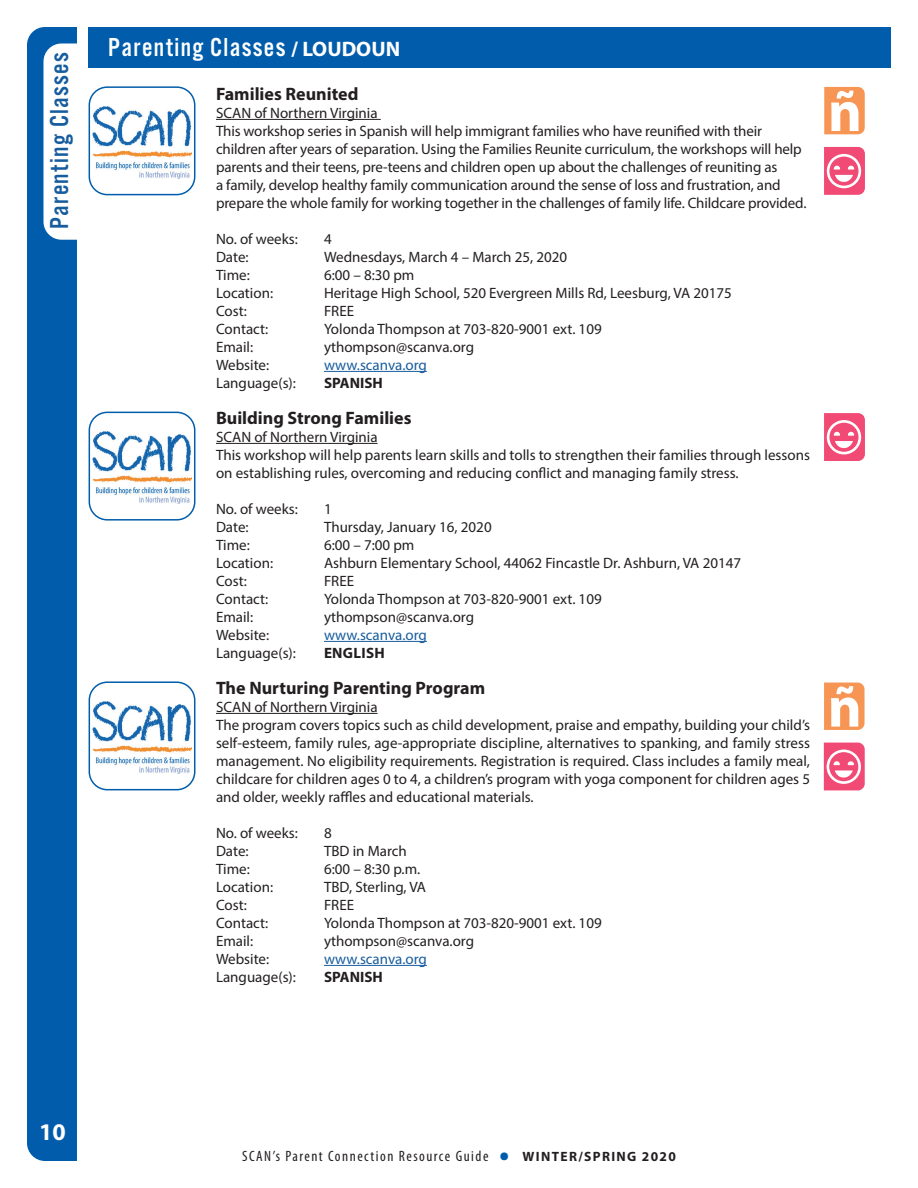
<style>
.page{position:relative;width:918px;height:1188px;background:#fff}
.page>*{position:absolute;margin:0;border:0;box-sizing:border-box;transform-origin:0 0}
.t1{font:700 condensed 36px "Myriad Pro";color:#015dab}
.t2{font:27px "Alternate Got No 3 D";letter-spacing:.05em;color:#fff}
.t3{font:27px "Alternate Got No 3 D";letter-spacing:.05em;color:#175d9e}
.t4{font:700 24px "Myriad Pro";color:#fff}
.t5{font:700 18px "Myriad Pro";color:#231f20}
.t6{font:15px/18px "Myriad Pro";color:#231f20}
.t7{font:15px "Myriad Pro";color:#175d9e}
.t8{font:condensed 15px "Myriad Pro";letter-spacing:.1em;color:#231f20}
.t9{font:700 15px "Myriad Pro";color:#231f20}
.t10{font:700 15px "Myriad Pro";letter-spacing:.02em;color:#231f20}
.t11{font:700 13.5px "Myriad Pro";letter-spacing:.1em;color:#231f20}
.s1{font-family:"Myriad Pro";font-weight:700;font-size:21px}
</style>
<div class="page">
<hr style="left:216px;top:119px;width:165px;height:1px;background:#231f20">
<hr style="left:324px;top:371px;width:103px;height:1px;background:#175d9e">
<hr style="left:216px;top:443px;width:162px;height:1px;background:#231f20">
<hr style="left:324px;top:641px;width:103px;height:1px;background:#175d9e">
<hr style="left:216px;top:713px;width:162px;height:1px;background:#231f20">
<hr style="left:324px;top:965px;width:103px;height:1px;background:#175d9e">
<div style="left:27px;top:27px;width:67px;height:1134px;background:#015dab;border-radius:18px"></div>
<div style="left:77px;top:19px;width:40px;height:1142px;background:#fff"></div>
<div style="left:44px;top:44px;width:64px;height:196px;background:#fff;border-radius:18px"></div>
<div style="left:89px;top:27px;width:802px;height:41px;background:#015dab"></div>
<div style="left:89px;top:86px;width:106px;height:109px;border:2px solid #015dab;border-radius:18px"></div>
<img style="left:93px;top:107px;width:98px;height:71px">
<div style="left:89px;top:412px;width:106px;height:109px;border:2px solid #015dab;border-radius:18px"></div>
<img style="left:93px;top:432px;width:98px;height:71px">
<svg style="left:824px;top:413px;width:41px;height:48px"></svg>
<svg style="left:824px;top:87px;width:41px;height:47px"></svg>
<svg style="left:824px;top:147px;width:41px;height:48px"></svg>
<div style="left:89px;top:681px;width:106px;height:109px;border:2px solid #015dab;border-radius:18px"></div>
<img style="left:93px;top:702px;width:98px;height:71px">
<svg style="left:824px;top:683px;width:41px;height:47px"></svg>
<svg style="left:824px;top:743px;width:41px;height:47px"></svg>
<h2 class="t3" style="left:45px;top:229px;width:179px;rotate:-90deg">Parenting Classes</h2>
<h2 class="t2" style="left:108px;top:33px;width:293px">Parenting Classes <span class="s1">/ LOUDOUN</span></h2>
<p class="t5" style="left:216px;top:82px;width:144px">Families Reunited</p>
<p class="t6" style="left:216px;top:104px;width:592px">SCAN of Northern Virginia<br>This workshop series in Spanish will help immigrant families who have reunified with their children after years of separation. Using the Families Reunite curriculum, the workshops will help parents and their teens, pre-teens and children open up about the challenges of reuniting as<br>a family, develop healthy family communication around the sense of loss and frustration, and prepare the whole family for working together in the challenges of family life. Childcare provided.</p>
<p class="t6" style="left:216px;top:230px;width:83px">No. of weeks:</p>
<p class="t6" style="left:324px;top:230px;width:9px">4</p>
<p class="t6" style="left:216px;top:248px;width:34px">Date:</p>
<p class="t6" style="left:324px;top:248px;width:245px">Wednesdays, March 4 – March 25, 2020</p>
<p class="t6" style="left:216px;top:266px;width:35px">Time:</p>
<p class="t6" style="left:324px;top:266px;width:92px">6:00 – 8:30 pm</p>
<p class="t6" style="left:216px;top:284px;width:59px">Location:</p>
<p class="t6" style="left:324px;top:284px;width:409px">Heritage High School, 520 Evergreen Mills Rd, Leesburg, VA 20175</p>
<p class="t6" style="left:216px;top:302px;width:32px">Cost:</p>
<p class="t6" style="left:324px;top:302px;width:32px">FREE</p>
<p class="t6" style="left:216px;top:320px;width:54px">Contact:</p>
<p class="t6" style="left:324px;top:320px;width:279px">Yolonda Thompson at 703-820-9001 ext. 109</p>
<p class="t6" style="left:216px;top:338px;width:39px">Email:</p>
<p class="t6" style="left:324px;top:338px;width:152px">ythompson@scanva.org</p>
<p class="t6" style="left:216px;top:356px;width:55px">Website:</p>
<p class="t7" style="left:324px;top:356px;width:104px">www.scanva.org</p>
<p class="t6" style="left:216px;top:374px;width:81px">Language(s):</p>
<p class="t9" style="left:324px;top:373px;width:60px">SPANISH</p>
<p class="t5" style="left:216px;top:406px;width:197px">Building Strong Families</p>
<p class="t6" style="left:216px;top:428px;width:596px">SCAN of Northern Virginia<br>This workshop will help parents learn skills and tolls to strengthen their families through lessons on establishing rules, overcoming and reducing conflict and managing family stress.</p>
<p class="t6" style="left:216px;top:500px;width:83px">No. of weeks:</p>
<p class="t6" style="left:324px;top:500px;width:9px">1</p>
<p class="t6" style="left:216px;top:518px;width:34px">Date:</p>
<p class="t6" style="left:324px;top:518px;width:169px">Thursday, January 16, 2020</p>
<p class="t6" style="left:216px;top:536px;width:35px">Time:</p>
<p class="t6" style="left:324px;top:536px;width:92px">6:00 – 7:00 pm</p>
<p class="t6" style="left:216px;top:554px;width:59px">Location:</p>
<p class="t6" style="left:324px;top:554px;width:419px">Ashburn Elementary School, 44062 Fincastle Dr. Ashburn, VA 20147</p>
<p class="t6" style="left:216px;top:572px;width:32px">Cost:</p>
<p class="t6" style="left:324px;top:572px;width:32px">FREE</p>
<p class="t6" style="left:216px;top:590px;width:54px">Contact:</p>
<p class="t6" style="left:324px;top:590px;width:279px">Yolonda Thompson at 703-820-9001 ext. 109</p>
<p class="t6" style="left:216px;top:608px;width:39px">Email:</p>
<p class="t6" style="left:324px;top:608px;width:152px">ythompson@scanva.org</p>
<p class="t6" style="left:216px;top:626px;width:55px">Website:</p>
<p class="t7" style="left:324px;top:626px;width:104px">www.scanva.org</p>
<p class="t6" style="left:216px;top:644px;width:81px">Language(s):</p>
<p class="t10" style="left:324px;top:643px;width:62px">ENGLISH</p>
<p class="t5" style="left:216px;top:676px;width:271px">The Nurturing Parenting Program</p>
<p class="t6" style="left:216px;top:698px;width:596px">SCAN of Northern Virginia<br>The program covers topics such as child development, praise and empathy, building your child’s self-esteem, family rules, age-appropriate discipline, alternatives to spanking, and family stress management. No eligibility requirements. Registration is required. Class includes a family meal, childcare for children ages 0 to 4, a children’s program with yoga component for children ages 5 and older, weekly raffles and educational materials.</p>
<p class="t6" style="left:216px;top:824px;width:83px">No. of weeks:</p>
<p class="t6" style="left:324px;top:824px;width:9px">8</p>
<p class="t6" style="left:216px;top:842px;width:34px">Date:</p>
<p class="t6" style="left:324px;top:842px;width:84px">TBD in March</p>
<p class="t6" style="left:216px;top:860px;width:35px">Time:</p>
<p class="t6" style="left:324px;top:860px;width:98px">6:00 – 8:30 p.m.</p>
<p class="t6" style="left:216px;top:878px;width:59px">Location:</p>
<p class="t6" style="left:324px;top:878px;width:104px">TBD, Sterling, VA</p>
<p class="t6" style="left:216px;top:896px;width:32px">Cost:</p>
<p class="t6" style="left:324px;top:896px;width:32px">FREE</p>
<p class="t6" style="left:216px;top:914px;width:54px">Contact:</p>
<p class="t6" style="left:324px;top:914px;width:279px">Yolonda Thompson at 703-820-9001 ext. 109</p>
<p class="t6" style="left:216px;top:932px;width:39px">Email:</p>
<p class="t6" style="left:324px;top:932px;width:152px">ythompson@scanva.org</p>
<p class="t6" style="left:216px;top:950px;width:55px">Website:</p>
<p class="t7" style="left:324px;top:950px;width:104px">www.scanva.org</p>
<p class="t6" style="left:216px;top:968px;width:81px">Language(s):</p>
<p class="t9" style="left:324px;top:967px;width:60px">SPANISH</p>
<h3 class="t4" style="left:33px;top:1103px;width:28px">10</h3>
<h3 class="t4" style="left:39px;top:1117px;width:28px">10</h3>
<p class="t8" style="left:242px;top:1147px;width:248px">SCAN’s Parent Connection Resource Guide</p>
<h1 class="t1" style="left:499px;top:1131px;width:12px">•</h1>
<p class="t11" style="left:523px;top:1148px;width:155px">WINTER/SPRING 2020</p>
</div>
